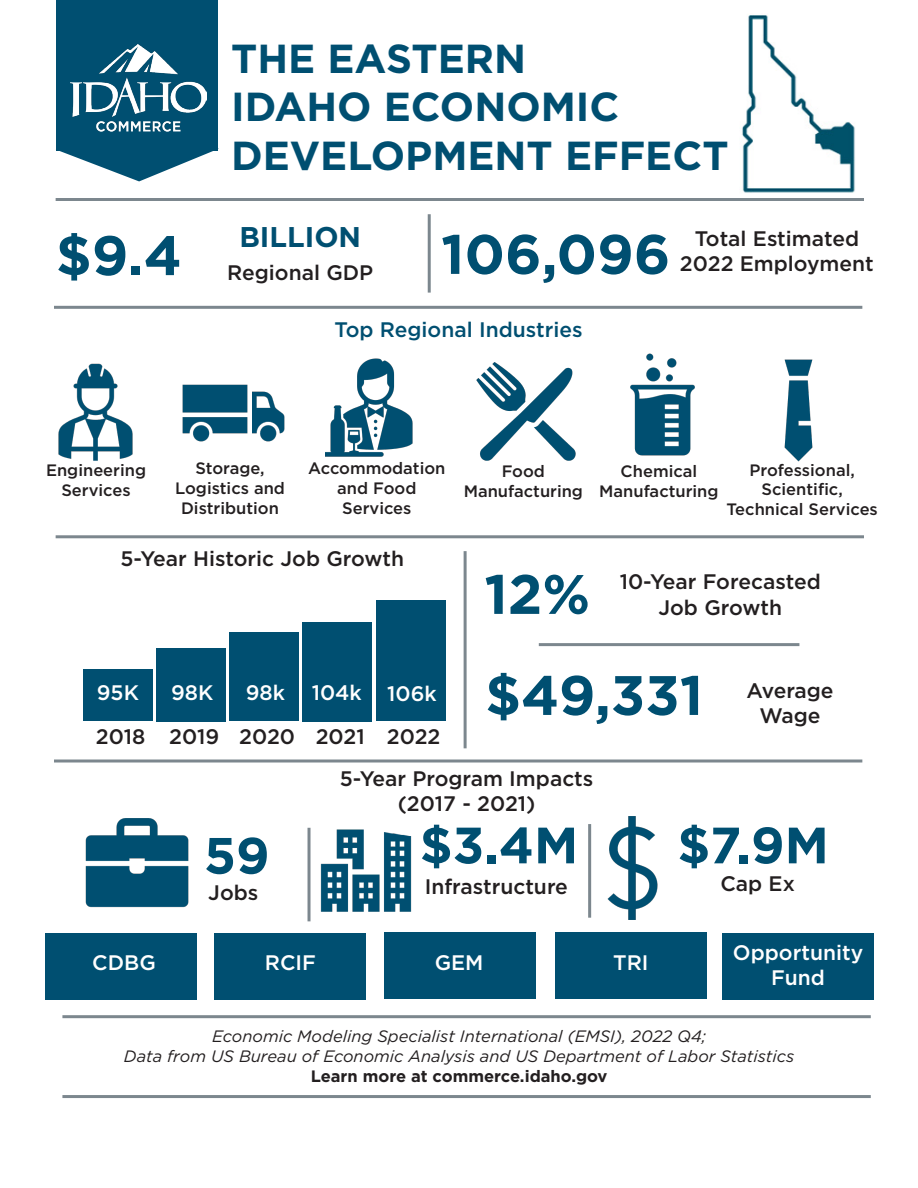
<style>
.page{position:relative;width:918px;height:1188px;background:#fff}
.page>*{position:absolute;margin:0;border:0;box-sizing:border-box;transform-origin:0 0}
.t1{font:700 55.5px "Gotham";color:#004f71}
.t2{font:700 51px "Gotham";color:#004f71}
.t3{font:700 40.5px "Gotham";color:#004f71}
.t4{font:700 28.5px "Gotham";color:#004f71}
.t5{font:500 21px/25.2px "Gotham";color:#231f20;text-align:center}
.t6{font:500 21px/25.2px "Gotham";color:#fff;text-align:center}
.t7{font:500 21px "Gotham";color:#004f71}
.t8{font:500 16.5px/19.8px "Gotham";color:#231f20;text-align:center}
.t9{font:italic 16.5px "Gotham";color:#231f20}
.t10{font:700 16.5px "Gotham";color:#231f20}
</style>
<div class="page">
<div style="left:57px;top:0;width:161px;height:150px;background:#004f71"></div>
<svg style="left:56px;top:149px;width:162px;height:32px"></svg>
<img style="left:70px;top:45px;width:136px;height:87px">
<hr style="left:56px;top:198px;width:808px;height:3px;background:#7c878e">
<hr style="left:54px;top:306px;width:808px;height:3px;background:#7c878e">
<hr style="left:428px;top:214px;width:3px;height:79px;background:#7c878e">
<hr style="left:56px;top:535px;width:808px;height:3px;background:#7c878e">
<hr style="left:54px;top:760px;width:808px;height:3px;background:#7c878e">
<hr style="left:464px;top:551px;width:3px;height:197px;background:#7c878e">
<hr style="left:539px;top:643px;width:260px;height:3px;background:#7c878e">
<hr style="left:308px;top:828px;width:3px;height:93px;background:#7c878e">
<hr style="left:62px;top:1015px;width:809px;height:3px;background:#7c878e">
<div style="left:45px;top:934px;width:152px;height:66px;background:#004f71"></div>
<div style="left:214px;top:934px;width:152px;height:66px;background:#004f71"></div>
<div style="left:384px;top:933px;width:152px;height:66px;background:#004f71"></div>
<div style="left:555px;top:933px;width:151px;height:66px;background:#004f71"></div>
<div style="left:722px;top:934px;width:152px;height:66px;background:#004f71"></div>
<hr style="left:62px;top:1095px;width:809px;height:3px;background:#7c878e">
<div style="left:376px;top:600px;width:69px;height:121px;background:#004f71"></div>
<div style="left:303px;top:622px;width:69px;height:99px;background:#004f71"></div>
<div style="left:230px;top:633px;width:69px;height:88px;background:#004f71"></div>
<div style="left:157px;top:648px;width:69px;height:73px;background:#004f71"></div>
<div style="left:83px;top:669px;width:70px;height:52px;background:#004f71"></div>
<img style="left:85px;top:818px;width:104px;height:90px">
<img style="left:313px;top:829px;width:107px;height:105px">
<img style="left:588px;top:816px;width:70px;height:104px">
<img style="left:58px;top:363px;width:75px;height:98px">
<img style="left:182px;top:384px;width:103px;height:58px">
<img style="left:325px;top:358px;width:88px;height:99px">
<img style="left:476px;top:362px;width:100px;height:99px">
<img style="left:630px;top:353px;width:65px;height:103px">
<img style="left:784px;top:359px;width:29px;height:103px">
<img style="left:742px;top:15px;width:113px;height:178px">
<p class="t3" style="left:231px;top:31px;width:297px">THE EASTERN</p>
<p class="t3" style="left:231px;top:80px;width:390px">IDAHO ECONOMIC</p>
<p class="t3" style="left:231px;top:129px;width:499px">DEVELOPMENT EFFECT</p>
<p class="t1" style="left:56px;top:219px;width:128px">$9.4</p>
<p class="t4" style="left:239px;top:218px;width:123px">BILLION</p>
<p class="t5" style="left:227px;top:260px;width:148px">Regional GDP</p>
<p class="t1" style="left:441px;top:217px;width:231px">106,096</p>
<p class="t5" style="left:680px;top:226px;width:195px">Total Estimated<br>2022 Employment</p>
<p class="t7" style="left:335px;top:316px;width:250px">Top Regional Industries</p>
<p class="t8" style="left:46px;top:460px;width:102px">Engineering</p>
<p class="t8" style="left:61px;top:480px;width:71px">Services</p>
<p class="t8" style="left:195px;top:458px;width:71px">Storage,</p>
<p class="t8" style="left:175px;top:478px;width:111px">Logistics and<br>Distribution</p>
<p class="t8" style="left:308px;top:458px;width:139px">Accommodation and Food<br>Services</p>
<p class="t8" style="left:750px;top:460px;width:107px">Professional,<br>Scientific,</p>
<p class="t8" style="left:502px;top:461px;width:45px">Food</p>
<p class="t8" style="left:464px;top:481px;width:121px">Manufacturing</p>
<p class="t8" style="left:621px;top:461px;width:78px">Chemical</p>
<p class="t8" style="left:599px;top:481px;width:121px">Manufacturing</p>
<p class="t8" style="left:726px;top:499px;width:153px">Technical Services</p>
<p class="t5" style="left:120px;top:546px;width:285px">5-Year Historic Job Growth</p>
<p class="t6" style="left:97px;top:680px;width:43px">95K</p>
<p class="t5" style="left:96px;top:724px;width:51px">2018</p>
<p class="t6" style="left:171px;top:680px;width:44px">98K</p>
<p class="t5" style="left:169px;top:724px;width:52px">2019</p>
<p class="t6" style="left:246px;top:680px;width:41px">98k</p>
<p class="t5" style="left:239px;top:724px;width:57px">2020</p>
<p class="t6" style="left:312px;top:680px;width:52px">104k</p>
<p class="t5" style="left:316px;top:724px;width:51px">2021</p>
<p class="t6" style="left:387px;top:681px;width:51px">106k</p>
<p class="t5" style="left:387px;top:724px;width:55px">2022</p>
<p class="t1" style="left:484px;top:557px;width:107px">12%</p>
<p class="t5" style="left:620px;top:569px;width:203px">10-Year Forecasted</p>
<p class="t5" style="left:658px;top:594px;width:125px">Job Growth</p>
<p class="t1" style="left:485px;top:659px;width:219px">$49,331</p>
<p class="t5" style="left:747px;top:678px;width:88px">Average<br>Wage</p>
<p class="t2" style="left:204px;top:822px;width:67px">59</p>
<p class="t5" style="left:340px;top:765px;width:255px">5-Year Program Impacts</p>
<p class="t5" style="left:398px;top:791px;width:139px">(2017 - 2021)</p>
<p class="t2" style="left:420px;top:811px;width:160px">$3.4M</p>
<p class="t2" style="left:677px;top:811px;width:153px">$7.9M</p>
<p class="t5" style="left:208px;top:880px;width:52px">Jobs</p>
<p class="t5" style="left:425px;top:874px;width:145px">Infrastructure</p>
<p class="t5" style="left:720px;top:871px;width:76px">Cap Ex</p>
<p class="t6" style="left:92px;top:949px;width:65px">CDBG</p>
<p class="t6" style="left:265px;top:949px;width:53px">RCIF</p>
<p class="t6" style="left:435px;top:949px;width:50px">GEM</p>
<p class="t6" style="left:613px;top:949px;width:37px">TRI</p>
<p class="t6" style="left:733px;top:940px;width:132px">Opportunity<br>Fund</p>
<p class="t9" style="left:212px;top:1026px;width:495px">Economic Modeling Specialist International (EMSI), 2022 Q4;</p>
<p class="t9" style="left:124px;top:1046px;width:672px">Data from US Bureau of Economic Analysis and US Department of Labor Statistics</p>
<p class="t10" style="left:311px;top:1065px;width:298px">Learn more at commerce.idaho.gov</p>
</div>
